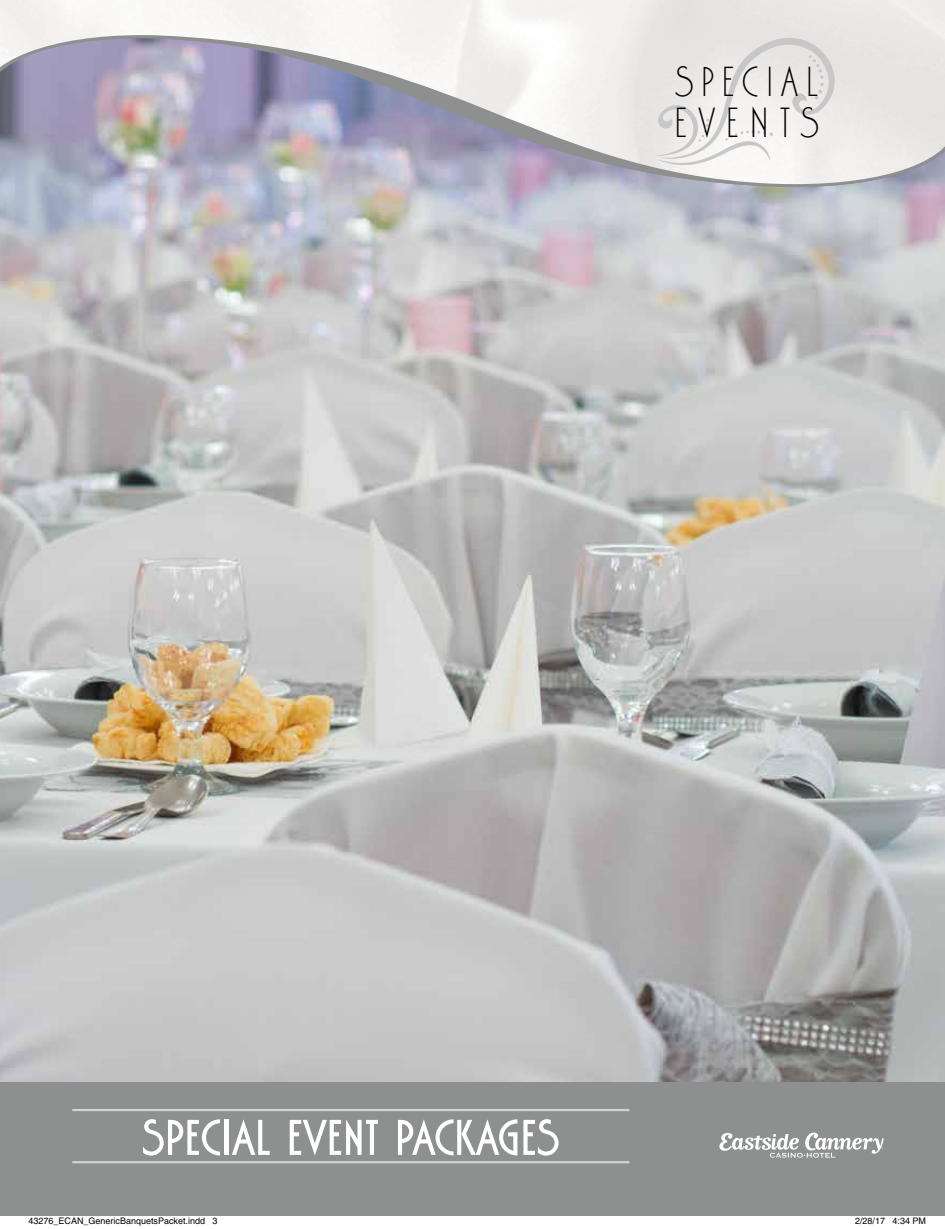
<style>
.page{position:relative;width:945px;height:1229px;background:#fff}
.page>*{position:absolute;margin:0;border:0;box-sizing:border-box;transform-origin:0 0}
.t1{font:52.5px "Washington D";color:#fff}
.t2{font:43.65px "Washington D Ligh";letter-spacing:.16em;color:#000}
.t3{font:9px "Helvetica";color:#000}
</style>
<div class="page">
<img style="left:0;top:187px;width:945px;height:895px">
<div style="left:0;top:1082px;width:945px;height:133px;background:#8e9090"></div>
<hr style="left:72px;top:1108px;width:557px;height:3px;background:#d2d3d3">
<hr style="left:72px;top:1161px;width:557px;height:2px;background:#d2d3d3">
<svg style="left:719px;top:1132px;width:165px;height:25px"></svg>
<svg style="left:0;top:0;width:945px;height:35px;fill:#f5f3f2"></svg>
<svg style="left:0;top:35px;width:945px;height:152px"></svg>
<svg style="left:655px;top:32px;width:183px;height:138px"></svg>
<svg style="left:28px;top:1215px;width:177px;height:1px"></svg>
<svg style="left:892px;top:1215px;width:34px;height:1px"></svg>
<h2 class="t2" style="left:675px;top:60px;width:145px">SPECIAL</h2>
<h2 class="t2" style="left:674px;top:101px;width:146px">EVENTS</h2>
<h1 class="t1" style="left:142px;top:1110px;width:419px">SPECIAL EVENT PACKAGES</h1>
<p class="t3" style="left:28px;top:1216px;width:191px">43276_ECAN_GenericBanquetsPacket.indd 3</p>
<p class="t3" style="left:855px;top:1216px;width:73px">2/28/17 4:34 PM</p>
</div>
